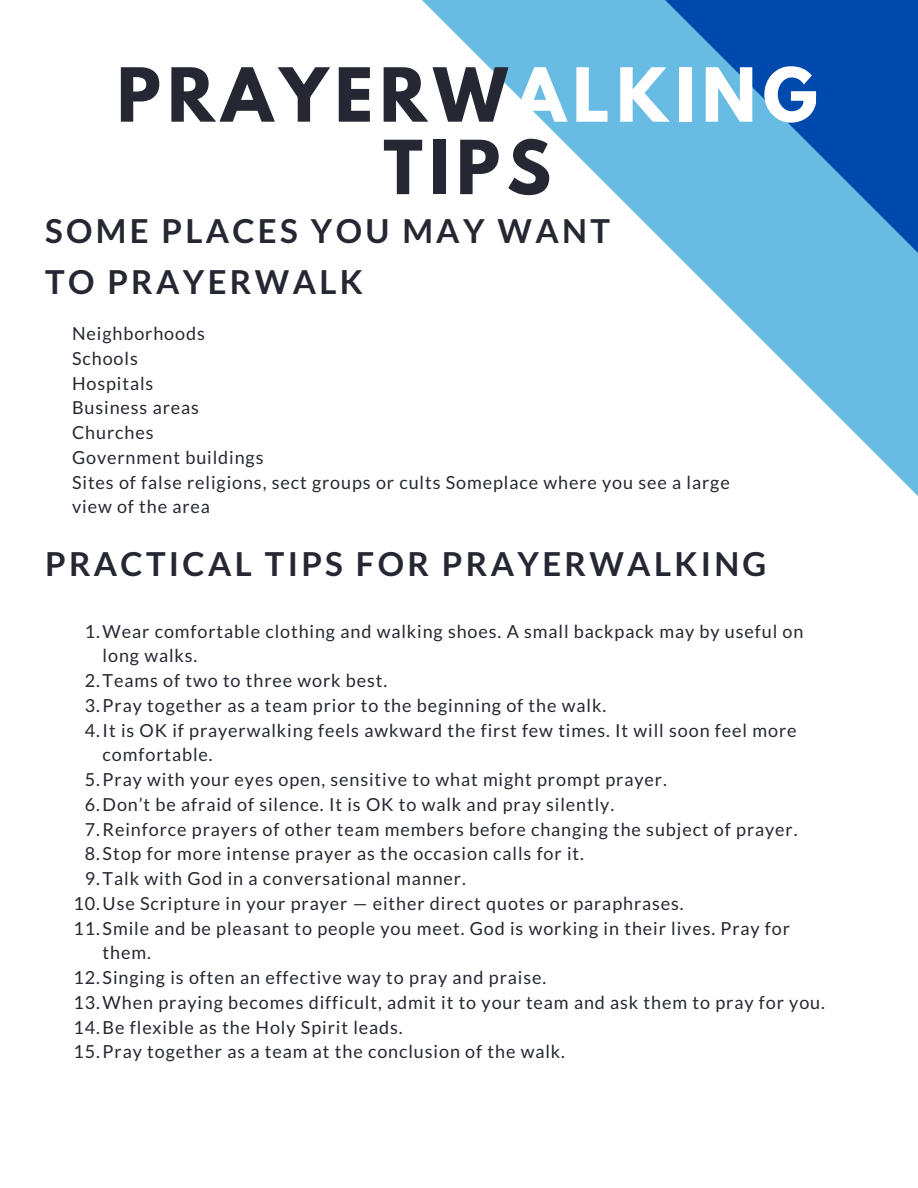
<style>
.page{position:relative;width:918px;height:1188px;background:#fff}
.page>*{position:absolute;margin:0;border:0;box-sizing:border-box;transform-origin:0 0}
.t1{font:700 66px/72.4px "League Spartan";letter-spacing:.1em;color:#252832;text-align:center}
.t2{font:700 33px/51.3px "Lato";letter-spacing:.1em;color:#252832}
.t3{font:18px/24.8px "Lato";letter-spacing:.05em;color:#252832}
.s1{color:#fff}
</style>
<div class="page">
<svg style="left:422px;top:0;width:496px;height:496px"></svg>
<svg style="left:665px;top:0;width:253px;height:253px"></svg>
<h1 class="t1" style="left:117px;top:67px;width:702px">PRAYERW<span class="s1">ALKING<br></span>TIPS</h1>
<h2 class="t2" style="left:45px;top:204px;width:566px">SOME PLACES YOU MAY WANT<br>TO PRAYERWALK</h2>
<p class="t3" style="left:72px;top:321px;width:659px">Neighborhoods<br>Schools<br>Hospitals<br>Business areas<br>Churches<br>Government buildings<br>Sites of false religions, sect groups or cults Someplace where you see a large view of the area</p>
<h2 class="t2" style="left:45px;top:537px;width:723px">PRACTICAL TIPS FOR PRAYERWALKING</h2>
<p class="t3" style="left:85px;top:618px;width:720px">1.Wear comfortable clothing and walking shoes. A small backpack may by useful on</p>
<p class="t3" style="left:103px;top:643px;width:96px">long walks.</p>
<p class="t3" style="left:85px;top:668px;width:304px">2.Teams of two to three work best.</p>
<p class="t3" style="left:85px;top:692px;width:523px">3.Pray together as a team prior to the beginning of the walk.</p>
<p class="t3" style="left:85px;top:717px;width:713px">4.It is OK if prayerwalking feels awkward the first few times. It will soon feel more</p>
<p class="t3" style="left:103px;top:742px;width:112px">comfortable.</p>
<p class="t3" style="left:85px;top:767px;width:584px">5.Pray with your eyes open, sensitive to what might prompt prayer.</p>
<p class="t3" style="left:85px;top:791px;width:531px">6.Don’t be afraid of silence. It is OK to walk and pray silently.</p>
<p class="t3" style="left:85px;top:816px;width:714px">7.Reinforce prayers of other team members before changing the subject of prayer.</p>
<p class="t3" style="left:85px;top:841px;width:501px">8.Stop for more intense prayer as the occasion calls for it.</p>
<p class="t3" style="left:85px;top:866px;width:383px">9.Talk with God in a conversational manner.</p>
<p class="t3" style="left:74px;top:890px;width:612px">10.Use Scripture in your prayer — either direct quotes or paraphrases.</p>
<p class="t3" style="left:74px;top:915px;width:718px">11.Smile and be pleasant to people you meet. God is working in their lives. Pray for</p>
<p class="t3" style="left:103px;top:940px;width:50px">them.</p>
<p class="t3" style="left:74px;top:965px;width:474px">12.Singing is often an effective way to pray and praise.</p>
<p class="t3" style="left:74px;top:989px;width:753px">13.When praying becomes difficult, admit it to your team and ask them to pray for you.</p>
<p class="t3" style="left:74px;top:1014px;width:331px">14.Be flexible as the Holy Spirit leads.</p>
<p class="t3" style="left:74px;top:1039px;width:493px">15.Pray together as a team at the conclusion of the walk.</p>
</div>
